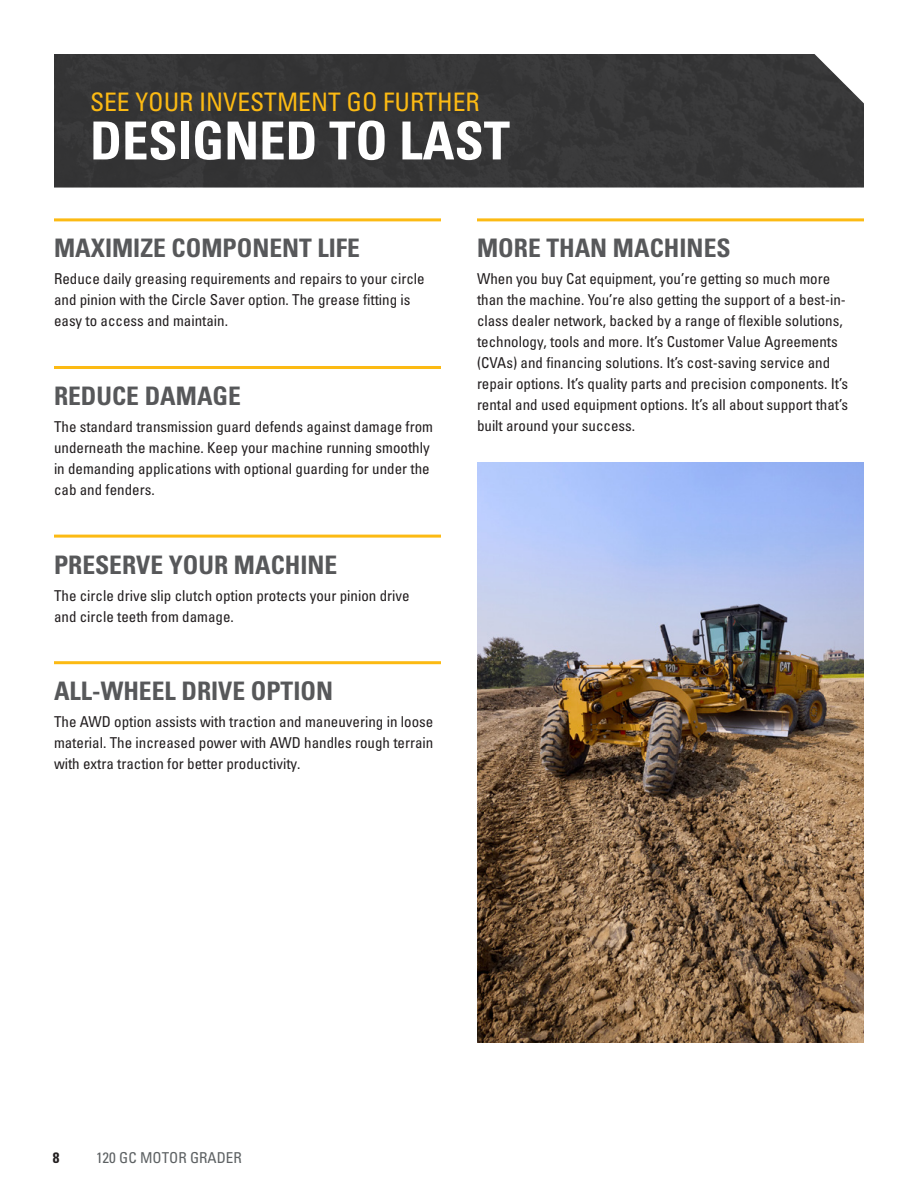
<style>
.page{position:relative;width:918px;height:1188px;background:#fff}
.page>*{position:absolute;margin:0;border:0;box-sizing:border-box;transform-origin:0 0}
.t1{font:52.5px "Univers LTCYR 67 Bold Cond";color:#fff}
.t2{font:25.5px "Univers LTCYR 67 Bold Cond";color:#57585a}
.t3{font:condensed 25.5px "Univers LTCYR 57";color:#fcba13}
.t4{font:condensed 15px/21px "Univers LTCYR 57";color:#231f20}
.t5{font:condensed 15px "Univers LTCYR 57";color:#5d6163}
.t6{font:15px "Univers LTCYR 67 Bold Cond";color:#231f20}
</style>
<div class="page">
<div style="left:54px;top:54px;width:810px;height:134px;background:#353536"></div>
<hr style="left:54px;top:218px;width:387px;height:3px;background:#fcba13">
<hr style="left:54px;top:366px;width:387px;height:3px;background:#fcba13">
<hr style="left:54px;top:535px;width:387px;height:3px;background:#fcba13">
<hr style="left:54px;top:661px;width:387px;height:3px;background:#fcba13">
<hr style="left:477px;top:218px;width:387px;height:3px;background:#fcba13">
<img style="left:477px;top:462px;width:387px;height:580px">
<h2 class="t3" style="left:90px;top:86px;width:391px">SEE YOUR INVESTMENT GO FURTHER</h2>
<h1 class="t1" style="left:90px;top:109px;width:421px">DESIGNED TO LAST</h1>
<h2 class="t2" style="left:54px;top:233px;width:307px">MAXIMIZE COMPONENT LIFE</h2>
<p class="t4" style="left:54px;top:268px;width:372px">Reduce daily greasing requirements and repairs to your circle and pinion with the Circle Saver option. The grease fitting is easy to access and maintain.</p>
<h2 class="t2" style="left:54px;top:380px;width:188px">REDUCE DAMAGE</h2>
<p class="t4" style="left:54px;top:416px;width:381px">The standard transmission guard defends against damage from underneath the machine. Keep your machine running smoothly in demanding applications with optional guarding for under the cab and fenders.</p>
<h2 class="t2" style="left:54px;top:549px;width:285px">PRESERVE YOUR MACHINE</h2>
<p class="t4" style="left:54px;top:584px;width:357px">The circle drive slip clutch option protects your pinion drive and circle teeth from damage.</p>
<h2 class="t2" style="left:54px;top:675px;width:281px">ALL-WHEEL DRIVE OPTION</h2>
<p class="t4" style="left:54px;top:711px;width:381px;text-align:justify">The AWD option assists with traction and maneuvering in loose material. The increased power with AWD handles rough terrain with extra traction for better productivity.</p>
<h2 class="t2" style="left:477px;top:233px;width:255px">MORE THAN MACHINES</h2>
<p class="t4" style="left:477px;top:268px;width:373px">When you buy Cat equipment, you’re getting so much more than the machine. You’re also getting the support of a best-in&shy;class dealer network, backed by a range of flexible solutions, technology, tools and more. It’s Customer Value Agreements (CVAs) and financing solutions. It’s cost-saving service and repair options. It’s quality parts and precision components. It’s rental and used equipment options. It’s all about support that’s built around your success.</p>
<p class="t6" style="left:53px;top:1148px;width:8px">8</p>
<p class="t5" style="left:96px;top:1148px;width:147px">120 GC MOTOR GRADER</p>
</div>
